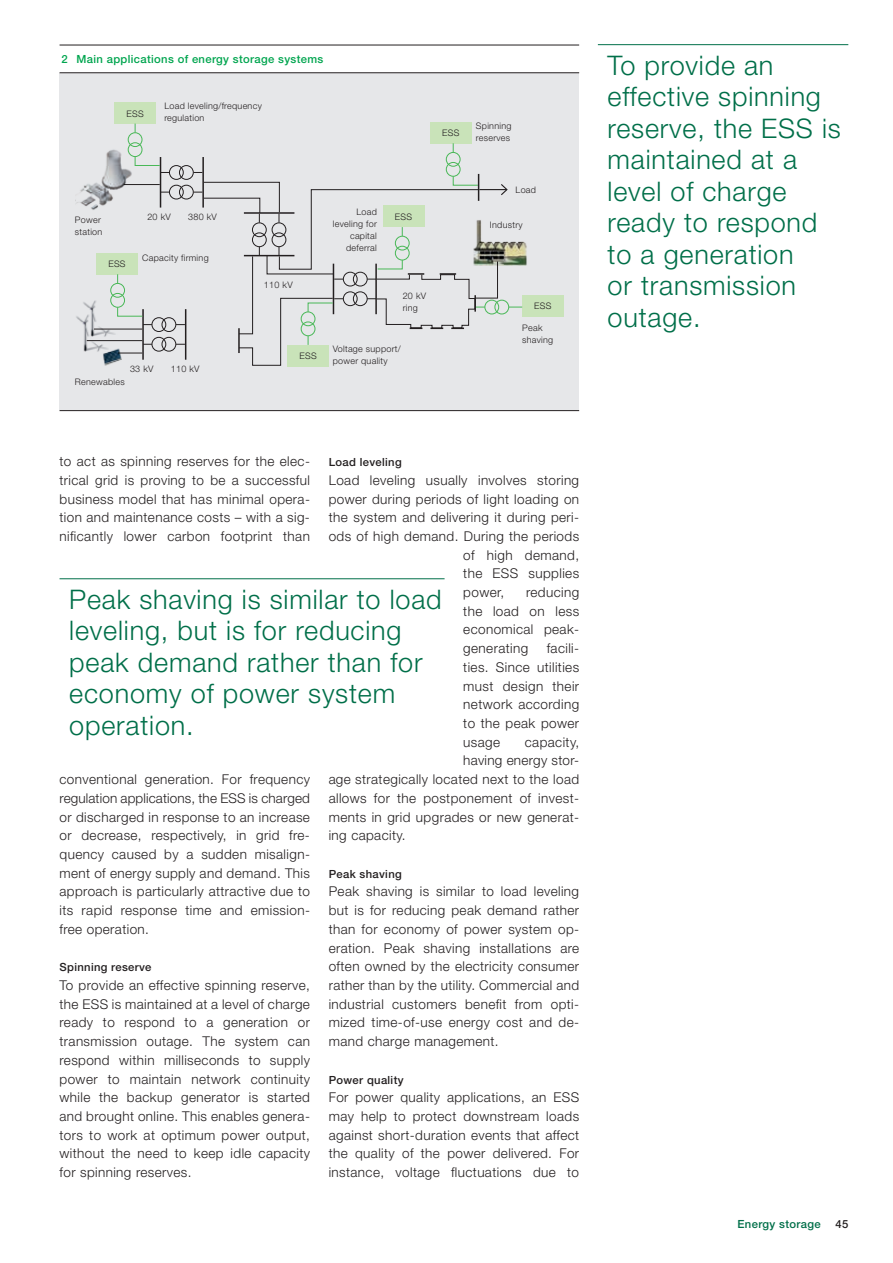
<style>
.page{position:relative;width:893px;height:1263px;background:#fff}
.page>*{position:absolute;margin:0;border:0;box-sizing:border-box;transform-origin:0 0}
.t1{font:300 27px/31.5px "Helvetica Neue";letter-spacing:.03em;color:#006f49}
.t2{font:300 13.5px/18.8px "Helvetica Neue";letter-spacing:.03em;color:#231f20;text-align:justify}
.t3{font:500 11.25px "Helvetica Neue";letter-spacing:.03em;color:#231f20}
.t4{font:500 11.25px "Helvetica Neue";letter-spacing:.03em;color:#00a54f}
.t5{font:500 11.25px "Helvetica Neue";letter-spacing:.03em;color:#006f49}
.t6{font:300 9px/12px "Helvetica Neue";letter-spacing:.03em;color:#231f20}
</style>
<div class="page">
<hr style="left:60px;top:578px;width:385px;height:1px;background:#006f49">
<hr style="left:598px;top:44px;width:250px;height:1px;background:#006f49">
<div style="left:60px;top:73px;width:519px;height:337px;background:#e6e7e9"></div>
<hr style="left:60px;top:72px;width:519px;height:1px;background:#231f20">
<hr style="left:60px;top:45px;width:519px;height:1px;background:#231f20">
<div style="left:114px;top:102px;width:42px;height:22px;background:#c9e3b9"></div>
<div style="left:430px;top:122px;width:42px;height:21px;background:#c9e3b9"></div>
<div style="left:522px;top:295px;width:42px;height:21px;background:#c9e3b9"></div>
<div style="left:96px;top:253px;width:42px;height:21px;background:#c9e3b9"></div>
<hr style="left:160px;top:157px;width:1px;height:51px;background:#231f20">
<hr style="left:202px;top:157px;width:2px;height:51px;background:#231f20">
<div style="left:169px;top:165px;width:14px;height:15px;border:1px solid #231f20;border-radius:50%"></div>
<div style="left:179px;top:165px;width:14px;height:15px;border:1px solid #231f20;border-radius:50%"></div>
<div style="left:169px;top:185px;width:14px;height:14px;border:1px solid #231f20;border-radius:50%"></div>
<div style="left:179px;top:185px;width:14px;height:14px;border:1px solid #231f20;border-radius:50%"></div>
<hr style="left:142px;top:309px;width:2px;height:51px;background:#231f20">
<hr style="left:185px;top:309px;width:1px;height:51px;background:#231f20">
<div style="left:152px;top:317px;width:14px;height:15px;border:1px solid #231f20;border-radius:50%"></div>
<div style="left:162px;top:317px;width:14px;height:15px;border:1px solid #231f20;border-radius:50%"></div>
<div style="left:152px;top:337px;width:14px;height:14px;border:1px solid #231f20;border-radius:50%"></div>
<div style="left:162px;top:337px;width:14px;height:14px;border:1px solid #231f20;border-radius:50%"></div>
<div style="left:128px;top:143px;width:14px;height:14px;border:1px solid #49b857;border-radius:50%"></div>
<div style="left:128px;top:132px;width:14px;height:15px;border:1px solid #49b857;border-radius:50%"></div>
<svg style="left:135px;top:156px;width:25px;height:10px"></svg>
<div style="left:446px;top:162px;width:14px;height:14px;border:1px solid #49b857;border-radius:50%"></div>
<div style="left:446px;top:152px;width:14px;height:14px;border:1px solid #49b857;border-radius:50%"></div>
<div style="left:110px;top:293px;width:15px;height:14px;border:1px solid #49b857;border-radius:50%"></div>
<div style="left:110px;top:283px;width:15px;height:14px;border:1px solid #49b857;border-radius:50%"></div>
<svg style="left:118px;top:307px;width:25px;height:10px"></svg>
<hr style="left:124px;top:184px;width:36px;height:1px;background:#231f20">
<hr style="left:94px;top:329px;width:48px;height:1px;background:#231f20">
<hr style="left:87px;top:340px;width:55px;height:1px;background:#231f20">
<svg style="left:124px;top:353px;width:18px;height:1px"></svg>
<svg style="left:193px;top:172px;width:329px;height:194px"></svg>
<img style="left:76px;top:142px;width:56px;height:68px">
<img style="left:469px;top:218px;width:58px;height:47px">
<img style="left:103px;top:348px;width:21px;height:18px">
<img style="left:76px;top:316px;width:34px;height:37px">
<img style="left:80px;top:296px;width:38px;height:43px">
<hr style="left:60px;top:410px;width:519px;height:1px;background:#231f20">
<p class="t4" style="left:62px;top:52px;width:263px">2 Main applications of energy storage systems</p>
<p class="t6" style="left:126px;top:107px;width:19px">ESS</p>
<p class="t6" style="left:164px;top:100px;width:99px">Load leveling/frequency regulation</p>
<p class="t6" style="left:442px;top:127px;width:19px">ESS</p>
<p class="t6" style="left:476px;top:120px;width:37px">Spinning reserves</p>
<p class="t6" style="left:75px;top:213px;width:29px">Power station</p>
<p class="t6" style="left:147px;top:211px;width:25px">20 kV</p>
<p class="t6" style="left:188px;top:211px;width:30px">380 kV</p>
<p class="t6" style="left:108px;top:258px;width:19px">ESS</p>
<p class="t6" style="left:142px;top:252px;width:68px">Capacity firming</p>
<p class="t6" style="left:130px;top:362px;width:25px">33 kV</p>
<p class="t6" style="left:75px;top:375px;width:51px">Renewables</p>
<p class="t6" style="left:171px;top:362px;width:30px">110 kV</p>
<p class="t6" style="left:264px;top:279px;width:30px">110 kV</p>
<p class="t6" style="left:300px;top:350px;width:19px">ESS</p>
<p class="t6" style="left:333px;top:205px;width:45px;text-align:right">Load leveling for capital deferral</p>
<p class="t6" style="left:395px;top:211px;width:19px">ESS</p>
<p class="t6" style="left:403px;top:290px;width:25px">20 kV ring</p>
<p class="t6" style="left:333px;top:342px;width:70px">Voltage support/ power quality</p>
<p class="t6" style="left:516px;top:183px;width:22px">Load</p>
<p class="t6" style="left:490px;top:218px;width:34px">Industry</p>
<p class="t6" style="left:534px;top:300px;width:19px">ESS</p>
<p class="t6" style="left:522px;top:321px;width:33px">Peak shaving</p>
<h1 class="t1" style="left:608px;top:49px;width:235px">To provide an effective spinning reserve, the ESS is maintained at a level of charge ready to respond to a generation<br>or transmission outage.</h1>
<p class="t2" style="left:60px;top:452px;width:252px">to act as spinning reserves for the elec&shy;trical grid is proving to be a successful business model that has minimal opera&shy;tion and maintenance costs – with a sig&shy;nificantly lower carbon footprint than</p>
<p class="t3" style="left:329px;top:455px;width:75px">Load leveling</p>
<p class="t2" style="left:329px;top:470px;width:252px">Load leveling usually involves storing</p>
<p class="t2" style="left:329px;top:489px;width:252px">power during periods of light loading on</p>
<p class="t2" style="left:329px;top:508px;width:252px">the system and delivering it during peri-</p>
<p class="t2" style="left:329px;top:526px;width:252px">ods of high demand. During the periods</p>
<p class="t2" style="left:463px;top:545px;width:117px">of high demand,</p>
<p class="t2" style="left:463px;top:564px;width:117px">the ESS supplies</p>
<p class="t2" style="left:463px;top:583px;width:43px">power,</p>
<p class="t2" style="left:463px;top:583px;width:117px;text-indent:63px">reducing the load on less economical peak&shy;generating</p>
<h1 class="t1" style="left:69px;top:583px;width:374px">Peak shaving is similar to load leveling, but is for reducing peak demand rather than for economy of power system operation.</h1>
<p class="t2" style="left:463px;top:639px;width:117px;text-indent:83px">facili&shy;ties. Since utilities must design their network according to the peak power usage</p>
<p class="t2" style="left:525px;top:732px;width:56px">capacity,</p>
<p class="t2" style="left:463px;top:751px;width:117px">having energy stor-</p>
<p class="t2" style="left:329px;top:770px;width:252px">age strategically located next to the load</p>
<p class="t2" style="left:329px;top:788px;width:252px">allows for the postponement of invest-</p>
<p class="t2" style="left:329px;top:807px;width:252px">ments in grid upgrades or new generat-</p>
<p class="t2" style="left:329px;top:826px;width:78px">ing capacity.</p>
<p class="t3" style="left:329px;top:867px;width:75px">Peak shaving</p>
<p class="t2" style="left:329px;top:882px;width:252px">Peak shaving is similar to load leveling but is for reducing peak demand rather than for economy of power system op&shy;eration. Peak shaving installations are often owned by the electricity consumer rather than by the utility. Commercial and industrial customers benefit from opti&shy;mized time-of-use energy cost and de&shy;mand charge management.</p>
<p class="t3" style="left:329px;top:1073px;width:76px">Power quality</p>
<p class="t2" style="left:329px;top:1088px;width:252px">For power quality applications, an ESS may help to protect downstream loads against short-duration events that affect the quality of the power delivered. For instance, voltage fluctuations due to</p>
<p class="t2" style="left:60px;top:770px;width:252px">conventional generation. For frequency regulation applications, the ESS is charged or discharged in response to an increase or decrease, respectively, in grid fre&shy;quency caused by a sudden misalign&shy;ment of energy supply and demand. This approach is particularly attractive due to its rapid response time and emission&shy;free operation.</p>
<p class="t3" style="left:60px;top:960px;width:93px">Spinning reserve</p>
<p class="t2" style="left:60px;top:975px;width:252px">To provide an effective spinning reserve, the ESS is maintained at a level of charge ready to respond to a generation or transmission outage. The system can respond within milliseconds to supply power to maintain network continuity while the backup generator is started and brought online. This enables genera&shy;tors to work at optimum power output, without the need to keep idle capacity for spinning reserves.</p>
<p class="t5" style="left:737px;top:1217px;width:85px">Energy storage</p>
<p class="t3" style="left:835px;top:1217px;width:14px">45</p>
</div>
